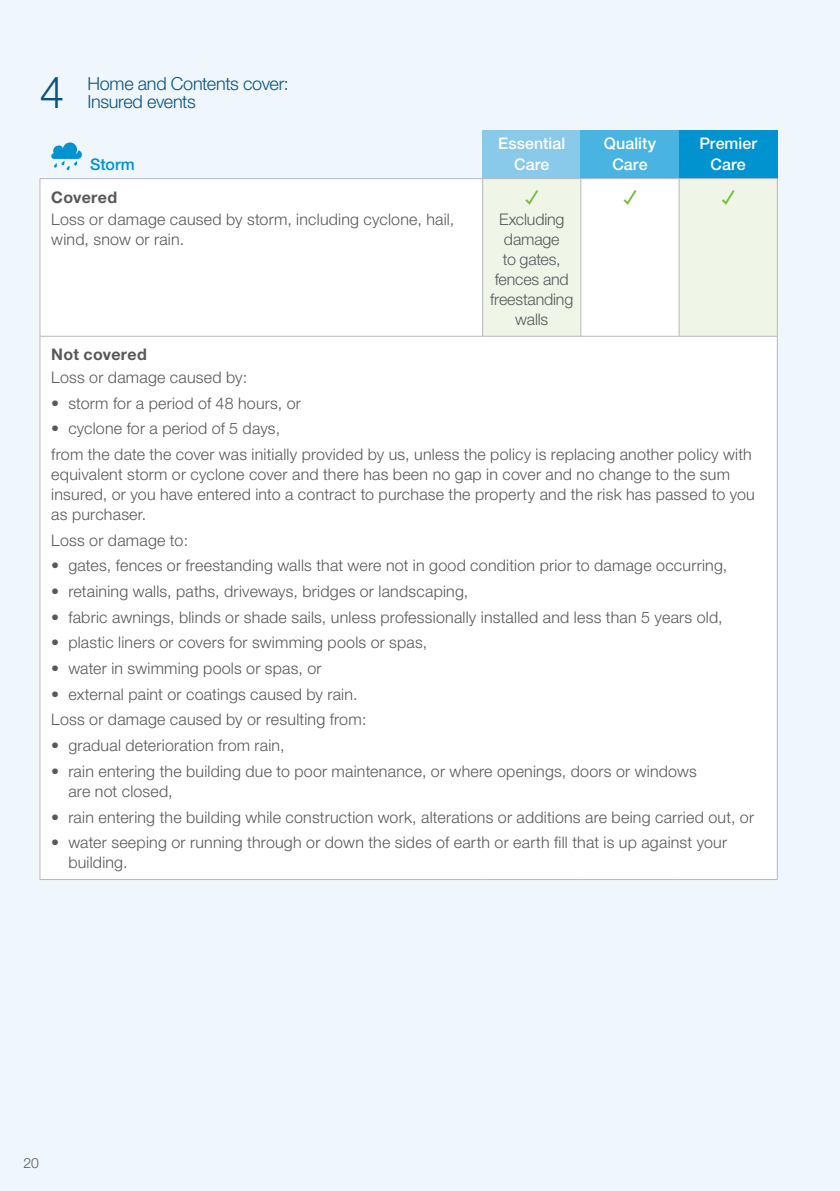
<style>
.page{position:relative;width:840px;height:1191px;background:#fff}
.page>*{position:absolute;margin:0;border:0;box-sizing:border-box;transform-origin:0 0}
.t1{font:300 44px "Helvetica Neue";color:#075282}
.t2{font:300 18px/18px "Helvetica Neue";letter-spacing:-.015em;color:#075282}
.Table_-_Bullet{font:300 16px/20px "Helvetica Neue";letter-spacing:.015em;color:#57585a}
.Table_Body_Right{font:300 16px/20px "Helvetica Neue";letter-spacing:.015em;color:#57585a}
.Table_Body_Centred{font:300 16px "Helvetica Neue";letter-spacing:-.01em;color:#57585a}
.Table_Header{font:500 16px/21px "Helvetica Neue";letter-spacing:.005em;color:#fff;text-align:center}
.Table_Head_-_Body_Ri{font:700 16px "Helvetica Neue";letter-spacing:.02em;color:#57585a}
.Table_Header_Right{font:500 16px "Helvetica Neue";letter-spacing:.005em;color:#0093d0}
.t3{font:300 14px "Helvetica Neue";color:#57585a}
</style>
<div class="page">
<div style="left:0;top:0;width:839px;height:1191px;background:#eff7fc"></div>
<div style="left:482px;top:130px;width:98px;height:49px;background:#89c9ea"></div>
<div style="left:580px;top:130px;width:98px;height:49px;background:#49b4e1"></div>
<div style="left:678px;top:130px;width:98px;height:49px;background:#0093d0"></div>
<div style="left:41px;top:180px;width:735px;height:699px;background:#fff"></div>
<svg style="left:483px;top:179px;width:293px;height:157px;fill:#eff6e8"></svg>
<hr style="left:40px;top:179px;width:1px;height:157px;background:#b8b9bc">
<hr style="left:482px;top:179px;width:1px;height:157px;background:#b8b9bc">
<hr style="left:580px;top:179px;width:1px;height:157px;background:#b8b9bc">
<hr style="left:678px;top:179px;width:1px;height:157px;background:#b8b9bc">
<hr style="left:776px;top:179px;width:1px;height:157px;background:#b8b9bc">
<hr style="left:40px;top:336px;width:442px;height:1px;background:#b8b9bc">
<hr style="left:40px;top:336px;width:1px;height:543px;background:#b8b9bc">
<hr style="left:482px;top:336px;width:98px;height:1px;background:#b8b9bc">
<hr style="left:580px;top:336px;width:98px;height:1px;background:#b8b9bc">
<hr style="left:678px;top:336px;width:99px;height:1px;background:#b8b9bc">
<hr style="left:776px;top:336px;width:1px;height:543px;background:#b8b9bc">
<hr style="left:40px;top:879px;width:442px;height:1px;background:#b8b9bc">
<hr style="left:482px;top:879px;width:98px;height:1px;background:#b8b9bc">
<hr style="left:580px;top:879px;width:98px;height:1px;background:#b8b9bc">
<hr style="left:678px;top:879px;width:99px;height:1px;background:#b8b9bc">
<hr style="left:482px;top:178px;width:98px;height:1px;background:#b8b9bc">
<hr style="left:580px;top:178px;width:98px;height:1px;background:#b8b9bc">
<hr style="left:678px;top:178px;width:99px;height:1px;background:#b8b9bc">
<hr style="left:40px;top:178px;width:442px;height:1px;background:#b8b9bc">
<svg style="left:51px;top:142px;width:31px;height:29px"></svg>
<svg style="left:523px;top:188px;width:17px;height:18px"></svg>
<svg style="left:621px;top:188px;width:17px;height:18px"></svg>
<svg style="left:719px;top:188px;width:17px;height:18px"></svg>
<p class="t1" style="left:40px;top:65px;width:26px">4</p>
<p class="t2" style="left:87px;top:74px;width:203px">Home and Contents cover:<br>Insured events</p>
<p class="Table_Header_Right" style="left:90px;top:155px;width:46px">Storm</p>
<p class="Table_Header" style="left:498px;top:133px;width:69px">Essential<br>Care</p>
<p class="Table_Header" style="left:603px;top:133px;width:54px">Quality<br>Care</p>
<p class="Table_Header" style="left:699px;top:133px;width:59px">Premier<br>Care</p>
<p class="Table_Head_-_Body_Ri" style="left:51px;top:187px;width:67px">Covered</p>
<p class="Table_Body_Right" style="left:51px;top:209px;width:404px">Loss or damage caused by storm, including cyclone, hail, wind, snow or rain.</p>
<p class="Table_Body_Centred" style="left:499px;top:209px;width:67px">Excluding</p>
<p class="Table_Body_Centred" style="left:503px;top:229px;width:57px">damage</p>
<p class="Table_Body_Centred" style="left:502px;top:249px;width:59px">to gates,</p>
<p class="Table_Body_Centred" style="left:494px;top:269px;width:76px">fences and</p>
<p class="Table_Body_Centred" style="left:490px;top:289px;width:84px">freestanding</p>
<p class="Table_Body_Centred" style="left:515px;top:309px;width:34px">walls</p>
<p class="Table_Head_-_Body_Ri" style="left:51px;top:344px;width:97px">Not covered</p>
<p class="Table_-_Bullet" style="left:51px;top:367px;width:197px">Loss or damage caused by:</p>
<p class="Table_-_Bullet" style="left:51px;top:392px;width:251px">• storm for a period of 48 hours, or</p>
<p class="Table_-_Bullet" style="left:51px;top:418px;width:230px">• cyclone for a period of 5 days,</p>
<p class="Table_-_Bullet" style="left:51px;top:444px;width:704px">from the date the cover was initially provided by us, unless the policy is replacing another policy with equivalent storm or cyclone cover and there has been no gap in cover and no change to the sum insured, or you have entered into a contract to purchase the property and the risk has passed to you as purchaser.</p>
<p class="Table_-_Bullet" style="left:51px;top:529px;width:138px">Loss or damage to:</p>
<p class="Table_-_Bullet" style="left:51px;top:555px;width:677px">• gates, fences or freestanding walls that were not in good condition prior to damage occurring,</p>
<p class="Table_-_Bullet" style="left:51px;top:581px;width:418px">• retaining walls, paths, driveways, bridges or landscaping,</p>
<p class="Table_-_Bullet" style="left:51px;top:606px;width:672px">• fabric awnings, blinds or shade sails, unless professionally installed and less than 5 years old,</p>
<p class="Table_-_Bullet" style="left:51px;top:632px;width:377px">• plastic liners or covers for swimming pools or spas,</p>
<p class="Table_-_Bullet" style="left:51px;top:658px;width:272px">• water in swimming pools or spas, or</p>
<p class="Table_-_Bullet" style="left:51px;top:683px;width:307px">• external paint or coatings caused by rain.</p>
<p class="Table_-_Bullet" style="left:51px;top:709px;width:317px">Loss or damage caused by or resulting from:</p>
<p class="Table_-_Bullet" style="left:51px;top:735px;width:234px">• gradual deterioration from rain,</p>
<p class="Table_-_Bullet" style="left:68px;top:760px;width:629px;text-indent:-17px">• rain entering the building due to poor maintenance, or where openings, doors or windows are not closed,</p>
<p class="Table_-_Bullet" style="left:51px;top:806px;width:703px">• rain entering the building while construction work, alterations or additions are being carried out, or</p>
<p class="Table_-_Bullet" style="left:68px;top:832px;width:660px;text-indent:-17px">• water seeping or running through or down the sides of earth or earth fill that is up against your building.</p>
<p class="t3" style="left:23px;top:1154px;width:17px">20</p>
</div>
